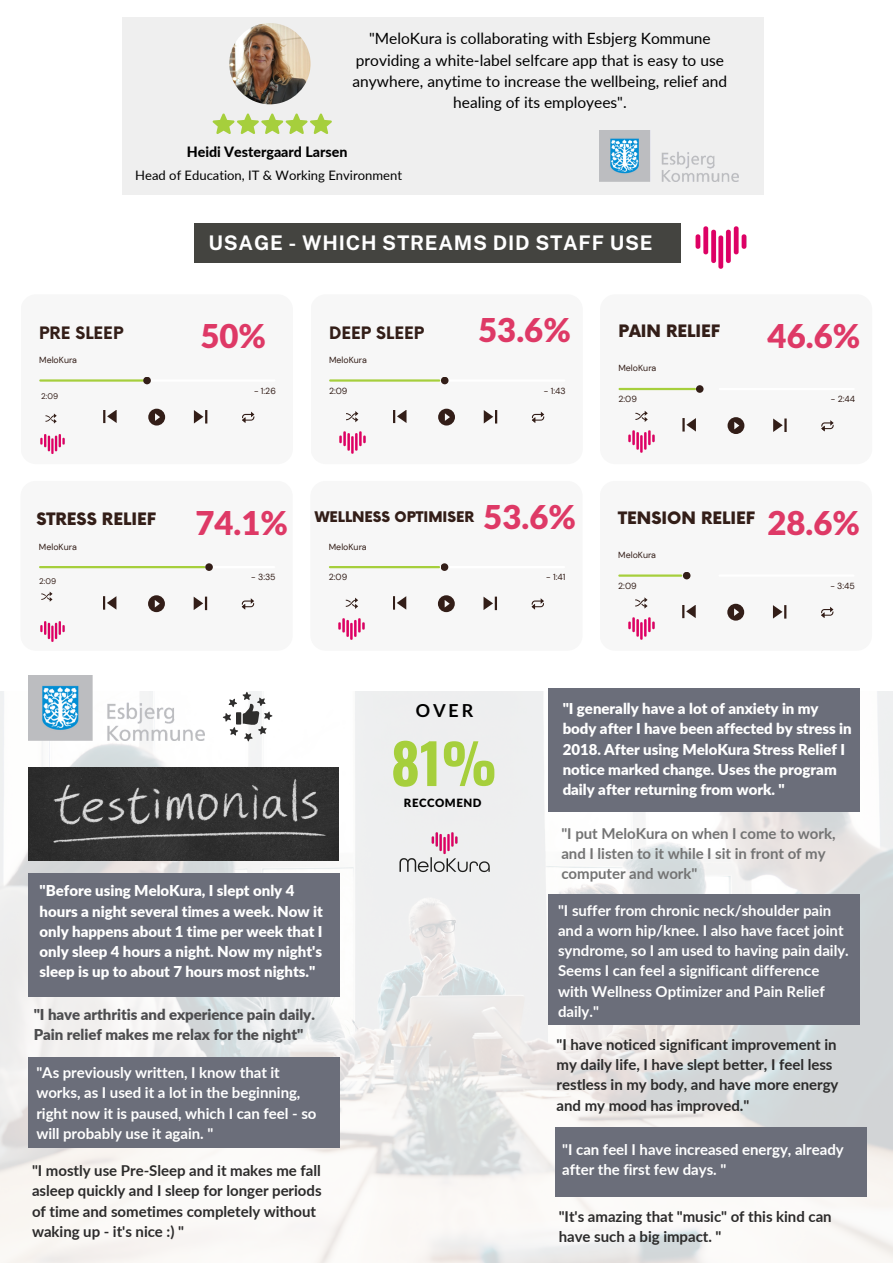
<style>
.page{position:relative;width:893px;height:1264px;background:#fff}
.page>*{position:absolute;margin:0;border:0;box-sizing:border-box;transform-origin:0 0}
.t1{font:700 55.2px "Oswald";color:#a6cf3c}
.t2{font:900 32.85px "Lato Latin";color:#de3966}
.t3{font:700 20.1px "Public Sans";letter-spacing:.035em;color:#fff}
.t4{font:700 18px "Lato";color:#000}
.t5{font:900 16.65px "Now";color:#331e18}
.t6{font:700 16.65px "Now";color:#331e18}
.t7{font:15.45px/21.3px "Lato";color:#000;text-align:center}
.t8{font:700 15px/20.2px "Lato";color:#fff}
.t9{font:900 15px/20.2px "Lato";color:#fff}
.t10{font:700 15px/20.2px "Lato";color:#2c2b2b}
.t11{font:700 15px/20.2px "Lato";color:#737373}
.t12{font:900 15px/20.2px "Lato";color:#4d4d4f}
.t13{font:800 14.25px "Lato";color:#000}
.t14{font:900 14.25px "Now";color:#331e18}
.t15{font:13.05px "Lato";color:#000}
.t16{font:900 11.4px "Lato Latin";letter-spacing:.045em;color:#000}
.t17{font:8.85px "DM Sans";color:#331e18}
.t18{font:8.1px "DM Sans";color:#331e18}
.s1{font-family:"Lato Latin";font-size:32.85px;color:#de3966}
</style>
<div class="page">
<div style="left:20px;top:481px;width:273px;height:169px;background:#f7f7f7;border-radius:15px"></div>
<svg style="left:41px;top:591px;width:12px;height:10px"></svg>
<img style="left:40px;top:621px;width:24px;height:21px">
<div style="left:195px;top:223px;width:486px;height:40px;background:#444440"></div>
<div style="left:21px;top:294px;width:272px;height:170px;background:#f7f7f7;border-radius:15px"></div>
<hr style="left:140px;top:379px;width:134px;height:2px;background:#fff">
<hr style="left:40px;top:379px;width:106px;height:2px;background:#a6cf3c">
<div style="left:143px;top:377px;width:8px;height:7px;background:#331e18;border-radius:50%"></div>
<svg style="left:148px;top:408px;width:17px;height:17px"></svg>
<svg style="left:194px;top:410px;width:13px;height:13px"></svg>
<svg style="left:242px;top:411px;width:12px;height:12px"></svg>
<svg style="left:104px;top:410px;width:13px;height:13px"></svg>
<div style="left:310px;top:294px;width:272px;height:170px;background:#f7f7f7;border-radius:15px"></div>
<hr style="left:430px;top:379px;width:134px;height:2px;background:#fff">
<hr style="left:330px;top:379px;width:109px;height:2px;background:#a6cf3c">
<div style="left:441px;top:377px;width:7px;height:7px;background:#331e18;border-radius:50%"></div>
<svg style="left:438px;top:408px;width:17px;height:17px"></svg>
<svg style="left:483px;top:410px;width:14px;height:13px"></svg>
<svg style="left:532px;top:412px;width:12px;height:11px"></svg>
<svg style="left:346px;top:411px;width:12px;height:11px"></svg>
<svg style="left:393px;top:410px;width:13px;height:13px"></svg>
<img style="left:339px;top:431px;width:26px;height:23px">
<div style="left:600px;top:294px;width:272px;height:170px;background:#f7f7f7;border-radius:15px"></div>
<hr style="left:719px;top:388px;width:134px;height:2px;background:#fff">
<hr style="left:619px;top:388px;width:76px;height:2px;background:#a6cf3c">
<div style="left:696px;top:385px;width:7px;height:8px;background:#331e18;border-radius:50%"></div>
<svg style="left:727px;top:417px;width:17px;height:17px"></svg>
<svg style="left:773px;top:418px;width:13px;height:14px"></svg>
<svg style="left:821px;top:420px;width:12px;height:11px"></svg>
<svg style="left:635px;top:411px;width:12px;height:11px"></svg>
<svg style="left:682px;top:418px;width:14px;height:13px"></svg>
<img style="left:628px;top:430px;width:26px;height:23px">
<hr style="left:140px;top:566px;width:134px;height:2px;background:#fff">
<hr style="left:40px;top:566px;width:164px;height:2px;background:#a6cf3c">
<div style="left:205px;top:563px;width:8px;height:8px;background:#331e18;border-radius:50%"></div>
<svg style="left:148px;top:595px;width:17px;height:17px"></svg>
<svg style="left:194px;top:596px;width:13px;height:14px"></svg>
<svg style="left:242px;top:598px;width:12px;height:11px"></svg>
<svg style="left:103px;top:596px;width:13px;height:13px"></svg>
<div style="left:310px;top:481px;width:272px;height:169px;background:#f7f7f7;border-radius:15px"></div>
<hr style="left:430px;top:566px;width:134px;height:2px;background:#fff">
<hr style="left:330px;top:566px;width:109px;height:2px;background:#a6cf3c">
<div style="left:440px;top:563px;width:8px;height:8px;background:#331e18;border-radius:50%"></div>
<svg style="left:438px;top:595px;width:17px;height:17px"></svg>
<svg style="left:483px;top:596px;width:14px;height:14px"></svg>
<svg style="left:531px;top:598px;width:13px;height:11px"></svg>
<svg style="left:346px;top:597px;width:12px;height:12px"></svg>
<svg style="left:393px;top:596px;width:13px;height:13px"></svg>
<img style="left:339px;top:618px;width:26px;height:22px">
<div style="left:599px;top:481px;width:272px;height:169px;background:#f7f7f7;border-radius:15px"></div>
<hr style="left:719px;top:574px;width:134px;height:2px;background:#fff">
<hr style="left:619px;top:574px;width:62px;height:2px;background:#a6cf3c">
<div style="left:682px;top:572px;width:8px;height:7px;background:#331e18;border-radius:50%"></div>
<svg style="left:727px;top:603px;width:17px;height:17px"></svg>
<svg style="left:772px;top:605px;width:14px;height:13px"></svg>
<svg style="left:821px;top:607px;width:12px;height:11px"></svg>
<svg style="left:635px;top:597px;width:12px;height:11px"></svg>
<svg style="left:682px;top:605px;width:13px;height:13px"></svg>
<img style="left:628px;top:617px;width:26px;height:23px">
<img style="left:41px;top:434px;width:23px;height:20px">
<svg style="left:45px;top:413px;width:12px;height:10px"></svg>
<img style="left:1px;top:691px;width:891px;height:570px">
<img style="left:696px;top:226px;width:50px;height:43px">
<img style="left:396px;top:831px;width:97px;height:42px">
<img style="left:28px;top:675px;width:177px;height:65px">
<svg style="left:223px;top:692px;width:49px;height:49px"></svg>
<div style="left:236px;top:712px;width:5px;height:12px;background:#2f2e2d"></div>
<img style="left:28px;top:767px;width:311px;height:93px">
<div style="left:28px;top:873px;width:311px;height:123px;background:#6b6e7a"></div>
<div style="left:548px;top:688px;width:311px;height:123px;background:#6b6e7a"></div>
<div style="left:28px;top:1056px;width:311px;height:91px;background:#6b6e7a"></div>
<div style="left:548px;top:894px;width:311px;height:130px;background:#6b6e7a"></div>
<div style="left:555px;top:1126px;width:311px;height:70px;background:#6b6e7a"></div>
<div style="left:122px;top:17px;width:641px;height:178px;background:#efefef"></div>
<img style="left:599px;top:131px;width:139px;height:50px">
<img style="left:229px;top:23px;width:81px;height:81px;border-radius:50%">
<svg style="left:213px;top:113px;width:119px;height:21px"></svg>
<p class="t7" style="left:352px;top:28px;width:376px">"MeloKura is collaborating with Esbjerg Kommune providing a white-label selfcare app that is easy to use anywhere, anytime to increase the wellbeing, relief and healing of its employees".</p>
<p class="t13" style="left:187px;top:143px;width:162px">Heidi Vestergaard Larsen</p>
<p class="t15" style="left:135px;top:167px;width:268px">Head of Education, IT &amp; Working Environment</p>
<h3 class="t3" style="left:208px;top:230px;width:445px">USAGE - WHICH STREAMS DID STAFF USE</h3>
<p class="t18" style="left:52px;top:321px;width:18px">2:09</p>
<p class="t6" style="left:39px;top:324px;width:86px">PRE SLEEP</p>
<h2 class="t2" style="left:200px;top:321px;width:67px">50%</h2>
<p class="t6" style="left:329px;top:324px;width:97px">DEEP SLEEP</p>
<h2 class="t2" style="left:478px;top:316px;width:94px">53.6%</h2>
<p class="t5" style="left:618px;top:322px;width:103px">PAIN RELIEF</p>
<h2 class="t2" style="left:767px;top:321px;width:94px">46.6%</h2>
<p class="t17" style="left:39px;top:354px;width:39px">MeloKura</p>
<p class="t17" style="left:329px;top:354px;width:39px">MeloKura</p>
<p class="t17" style="left:618px;top:362px;width:39px">MeloKura</p>
<p class="t18" style="left:41px;top:390px;width:18px">2:09</p>
<p class="t17" style="left:254px;top:385px;width:23px">- 1:26</p>
<p class="t17" style="left:329px;top:385px;width:20px">2:09</p>
<p class="t17" style="left:544px;top:385px;width:23px">- 1:43</p>
<p class="t17" style="left:618px;top:393px;width:20px">2:09</p>
<p class="t17" style="left:830px;top:393px;width:26px">- 2:44</p>
<p class="t5" style="left:36px;top:510px;width:253px">STRESS RELIEF <span class="s1">74.1%</span></p>
<p class="t14" style="left:315px;top:509px;width:161px">WELLNESS OPTIMISER</p>
<h2 class="t2" style="left:483px;top:502px;width:94px">53.6%</h2>
<p class="t5" style="left:618px;top:509px;width:243px">TENSION RELIEF <span class="s1">28.6%</span></p>
<p class="t17" style="left:39px;top:540px;width:39px">MeloKura</p>
<p class="t17" style="left:329px;top:540px;width:39px">MeloKura</p>
<p class="t17" style="left:618px;top:549px;width:39px">MeloKura</p>
<p class="t18" style="left:39px;top:576px;width:18px">2:09</p>
<p class="t17" style="left:251px;top:571px;width:26px">- 3:35</p>
<p class="t17" style="left:329px;top:571px;width:20px">2:09</p>
<p class="t17" style="left:546px;top:571px;width:21px">- 1:41</p>
<p class="t17" style="left:618px;top:580px;width:20px">2:09</p>
<p class="t17" style="left:830px;top:580px;width:26px">- 3:45</p>
<p class="t4" style="left:416px;top:699px;width:59px">OVER</p>
<h1 class="t1" style="left:391px;top:720px;width:107px">81%</h1>
<p class="t16" style="left:404px;top:798px;width:79px">RECCOMEND</p>
<p class="t9" style="left:562px;top:698px;width:290px">"I generally have a lot of anxiety in my body after I have been affected by stress in 2018. After using MeloKura Stress Relief I notice marked change. Uses the program daily after returning from work. "</p>
<p class="t11" style="left:561px;top:822px;width:275px">"I put MeloKura on when I come to work, and I listen to it while I sit in front of my computer and work"</p>
<p class="t9" style="left:40px;top:880px;width:285px">"Before using MeloKura, I slept only 4 hours a night several times a week. Now it only happens about 1 time per week that I only sleep 4 hours a night. Now my night's sleep is up to about 7 hours most nights."</p>
<p class="t12" style="left:34px;top:1003px;width:283px">"I have arthritis and experience pain daily.<br>Pain relief makes me relax for the night"</p>
<p class="t8" style="left:36px;top:1062px;width:281px">"As previously written, I know that it works, as I used it a lot in the beginning, right now it is paused, which I can feel - so will probably use it again. "</p>
<p class="t10" style="left:32px;top:1160px;width:291px">"I mostly use Pre-Sleep and it makes me fall asleep quickly and I sleep for longer periods of time and sometimes completely without waking up - it's nice :) "</p>
<p class="t8" style="left:558px;top:899px;width:292px">"I suffer from chronic neck/shoulder pain and a worn hip/knee. I also have facet joint syndrome, so I am used to having pain daily.<br>Seems I can feel a significant difference with Wellness Optimizer and Pain Relief daily."</p>
<p class="t10" style="left:556px;top:1033px;width:283px">"I have noticed significant improvement in my daily life, I have slept better, I feel less restless in my body, and have more energy and my mood has improved."</p>
<p class="t8" style="left:562px;top:1139px;width:283px">"I can feel I have increased energy, already after the first few days. "</p>
<p class="t10" style="left:558px;top:1205px;width:274px">"It's amazing that "music" of this kind can have such a big impact. "</p>
</div>
